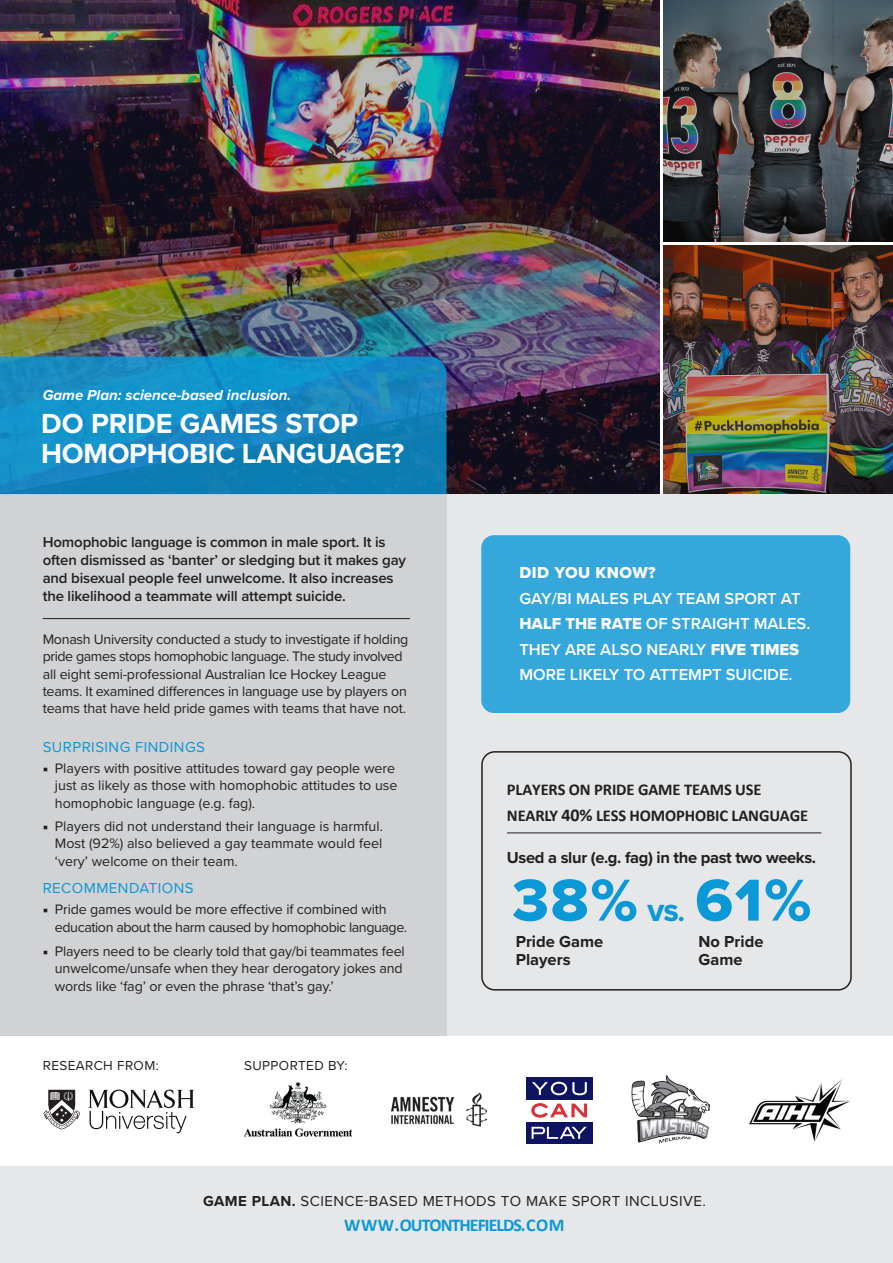
<style>
.page{position:relative;width:893px;height:1263px;background:#fff}
.page>*{position:absolute;margin:0;border:0;box-sizing:border-box;transform-origin:0 0}
.t1{font:61.35px "Proxima Nova Extrabld";color:#0a98d7}
.t2{font:700 28.65px/30px "Proxima Nova";letter-spacing:-.01em;color:#fff}
.t3{font:24.15px "Proxima Nova Extrabld";color:#0a98d7}
.t4{font:700 18px "Calibri";letter-spacing:-.055em;color:#0a98d7}
.t5{font:600 16.5px/25.5px "Proxima Nova";color:#fff}
.t6{font:700 16.5px/26.5px "Calibri";letter-spacing:-.01em;color:#231f20}
.t7{font:700 16.5px "Proxima Nova";letter-spacing:-.02em;color:#231f20}
.t8{font:700 16.5px/18px "Proxima Nova";color:#231f20}
.t9{font:16.5px "Proxima Nova Extrabld";letter-spacing:.03em;color:#fff}
.t10{font:600 15px/18px "Proxima Nova";letter-spacing:-.01em;color:#231f20}
.t11{font:15px "Proxima Nova";letter-spacing:.03em;color:#231f20}
.t12{font:15px "Proxima Nova";letter-spacing:.03em;color:#0a98d7}
.t13{font:italic 700 15px "Proxima Nova";color:#fff}
.t14{font:14.25px/17.2px "Proxima Nova";letter-spacing:-.01em;color:#231f20}
.t15{font:14.25px/17.2px "Proxima Nova";letter-spacing:-.03em;color:#231f20}
.t16{font:13.5px "Proxima Nova";letter-spacing:.03em;color:#231f20}
.s1{font-family:"Acumin Pro";font-weight:700;font-size:13.5px}
.s2{font-family:"Proxima Nova Extrabld";font-weight:400}
.s3{font-size:18px}
.s4{font-weight:700}
</style>
<div class="page">
<img style="left:0;top:0;width:659px;height:494px">
<img style="left:664px;top:0;width:229px;height:241px">
<img style="left:664px;top:246px;width:229px;height:248px">
<div style="left:446px;top:494px;width:447px;height:542px;background:#e6e7e9"></div>
<div style="left:0;top:1165px;width:893px;height:98px;background:#e6e7e9"></div>
<div style="left:0;top:494px;width:446px;height:542px;background:#d1d2d4"></div>
<hr style="left:43px;top:618px;width:367px;height:1px;background:#231f20">
<svg style="left:0;top:356px;width:446px;height:138px;background:#1387bf"></svg>
<img style="left:244px;top:1082px;width:108px;height:54px">
<img style="left:391px;top:1092px;width:96px;height:35px">
<img style="left:749px;top:1079px;width:101px;height:63px">
<img style="left:632px;top:1075px;width:78px;height:69px">
<div style="left:526px;top:1122px;width:66px;height:22px;background:#0d1461"></div>
<div style="left:526px;top:1077px;width:66px;height:23px;background:#0d1461"></div>
<svg style="left:532px;top:1127px;width:55px;height:12px"></svg>
<svg style="left:532px;top:1082px;width:55px;height:13px"></svg>
<svg style="left:531px;top:1103px;width:56px;height:14px"></svg>
<svg style="left:89px;top:1089px;width:105px;height:44px"></svg>
<svg style="left:44px;top:1090px;width:36px;height:39px"></svg>
<div style="left:481px;top:535px;width:369px;height:178px;background:#36a7da;border-radius:13px"></div>
<div style="left:481px;top:751px;width:371px;height:239px;border:2px solid #231f20;border-radius:13px"></div>
<hr style="left:507px;top:832px;width:314px;height:1px;background:#231f20">
<p class="t13" style="left:43px;top:383px;width:250px">Game Plan: science-based inclusion.</p>
<p class="t2" style="left:41px;top:408px;width:365px">DO PRIDE GAMES STOP<br>HOMOPHOBIC LANGUAGE?</p>
<p class="t10" style="left:43px;top:533px;width:365px">Homophobic language is common in male sport. It is often dismissed as ‘banter’ or sledging but it makes gay and bisexual people feel unwelcome. It also increases the likelihood a teammate will attempt suicide.</p>
<p class="t14" style="left:43px;top:630px;width:367px">Monash University conducted a study to investigate if holding pride games stops homophobic language. The study involved all eight semi-professional Australian Ice Hockey League teams. It examined differences in language use by players on teams that have held pride games with teams that have not.</p>
<p class="t12" style="left:43px;top:736px;width:164px">SURPRISING FINDINGS</p>
<p class="t14" style="left:55px;top:759px;width:344px;text-indent:-12px"><span class="s1">■</span> Players with positive attitudes toward gay people were just as likely as those with homophobic attitudes to use homophobic language (e.g. fag).</p>
<p class="t14" style="left:55px;top:817px;width:330px;text-align:justify;text-indent:-12px"><span class="s1">■</span> Players did not understand their language is harmful.<br>Most (92%) also believed a gay teammate would feel ‘very’ welcome on their team.</p>
<p class="t12" style="left:43px;top:877px;width:152px">RECOMMENDATIONS</p>
<p class="t15" style="left:55px;top:900px;width:354px;text-indent:-12px"><span class="s1">■</span> Pride games would be more effective if combined with education about the harm caused by homophobic language.</p>
<p class="t14" style="left:55px;top:942px;width:351px;text-indent:-12px"><span class="s1">■</span> Players need to be clearly told that gay/bi teammates feel unwelcome/unsafe when they hear derogatory jokes and words like ‘fag’ or even the phrase ‘that’s gay.’</p>
<p class="t16" style="left:43px;top:1056px;width:118px">RESEARCH FROM:</p>
<p class="t16" style="left:244px;top:1056px;width:105px">SUPPORTED BY:</p>
<p class="t9" style="left:519px;top:560px;width:138px">DID YOU KNOW?</p>
<p class="t5" style="left:519px;top:585px;width:293px">GAY/BI MALES PLAY TEAM SPORT AT<br><span class="s2">HALF THE RATE</span> OF STRAIGHT MALES.<br>THEY ARE ALSO NEARLY <span class="s2">FIVE TIMES<br></span>MORE LIKELY TO ATTEMPT SUICIDE.</p>
<p class="t6" style="left:507px;top:776px;width:303px">PLAYERS ON PRIDE GAME TEAMS USE<br>NEARLY <span class="s3">40%</span> LESS HOMOPHOBIC LANGUAGE</p>
<p class="t7" style="left:507px;top:845px;width:311px">Used a slur (e.g. fag) in the past two weeks.</p>
<p class="t1" style="left:512px;top:854px;width:127px">38%</p>
<p class="t3" style="left:647px;top:894px;width:39px">VS.</p>
<p class="t1" style="left:695px;top:854px;width:118px">61%</p>
<p class="t8" style="left:516px;top:932px;width:89px">Pride Game<br>Players</p>
<p class="t8" style="left:698px;top:932px;width:66px">No Pride<br>Game</p>
<p class="t11" style="left:203px;top:1189px;width:504px"><span class="s4">GAME PLAN.</span> SCIENCE-BASED METHODS TO MAKE SPORT INCLUSIVE.</p>
<p class="t4" style="left:344px;top:1212px;width:222px">WWW.OUTONTHEFIELDS.COM</p>
</div>
